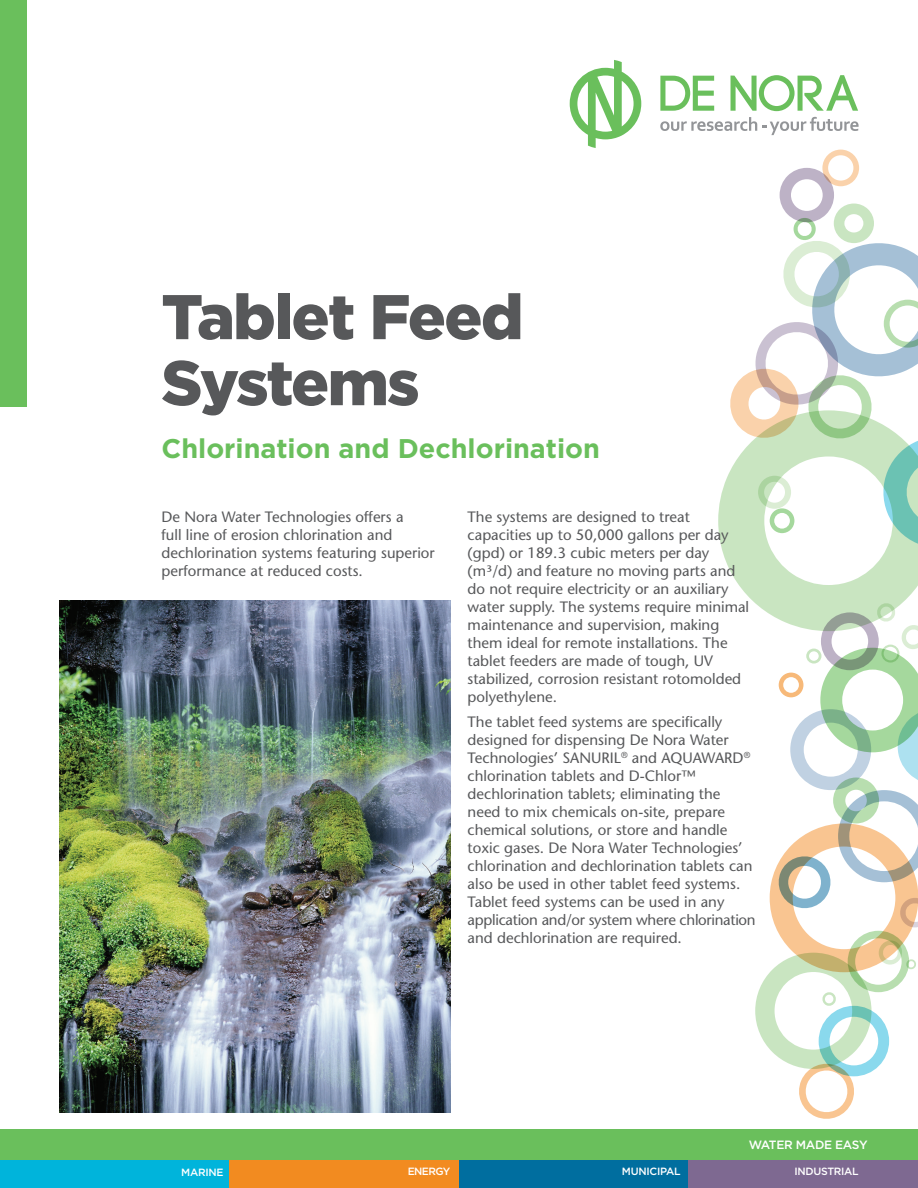
<style>
.page{position:relative;width:918px;height:1188px;background:#fff}
.page>*{position:absolute;margin:0;border:0;box-sizing:border-box;transform-origin:0 0}
.t1{font:900 63px/66px "Gotham";letter-spacing:-.025em;color:#57585a}
.t2{font:700 27px "Gotham";color:#6abf5c}
.t3{font:15px/18px "Stone Sans";color:#57585a}
.t4{font:500 12px "Gotham";letter-spacing:-.025em;color:#fff}
.t5{font:500 10.5px "Gotham";letter-spacing:-.03em;color:#fff}
</style>
<div class="page">
<div style="left:0;top:0;width:27px;height:407px;background:#6abf5c"></div>
<svg style="left:570px;top:60px;width:71px;height:88px"></svg>
<svg style="left:660px;top:76px;width:54px;height:35px"></svg>
<svg style="left:731px;top:75px;width:127px;height:36px"></svg>
<svg style="left:660px;top:117px;width:199px;height:18px"></svg>
<svg style="left:718px;top:473px;width:200px;height:130px;fill:#c9e5c1"></svg>
<svg style="left:755px;top:602px;width:163px;height:517px"></svg>
<svg style="left:729px;top:150px;width:189px;height:399px"></svg>
<div style="left:0;top:1129px;width:918px;height:33px;background:#6abf5c"></div>
<div style="left:459px;top:1160px;width:229px;height:28px;background:#006e9f"></div>
<div style="left:688px;top:1160px;width:230px;height:28px;background:#7e6991"></div>
<div style="left:229px;top:1160px;width:230px;height:28px;background:#f28b20"></div>
<div style="left:0;top:1160px;width:229px;height:28px;background:#00b4db"></div>
<img style="left:59px;top:600px;width:391px;height:512px">
<h1 class="t1" style="left:161px;top:283px;width:364px">Tablet Feed<br>Systems</h1>
<h2 class="t2" style="left:161px;top:431px;width:440px">Chlorination and Dechlorination</h2>
<p class="t3" style="left:162px;top:508px;width:275px">De Nora Water Technologies offers a<br>full line of erosion chlorination and dechlorination systems featuring superior performance at reduced costs.</p>
<p class="t3" style="left:468px;top:508px;width:283px">The systems are designed to treat capacities up to 50,000 gallons per day (gpd) or 189.3 cubic meters per day (m³/d) and feature no moving parts and do not require electricity or an auxiliary water supply. The systems require minimal maintenance and supervision, making them ideal for remote installations. The tablet feeders are made of tough, UV stabilized, corrosion resistant rotomolded polyethylene.</p>
<p class="t3" style="left:468px;top:713px;width:290px">The tablet feed systems are specifically designed for dispensing De Nora Water Technologies’ SANURIL<sup>®</sup> and AQUAWARD<sup>® </sup>chlorination tablets and D-Chlor™ dechlorination tablets; eliminating the need to mix chemicals on-site, prepare chemical solutions, or store and handle toxic gases. De Nora Water Technologies’ chlorination and dechlorination tablets can also be used in other tablet feed systems.<br>Tablet feed systems can be used in any application and/or system where chlorination and dechlorination are required.</p>
<p class="t4" style="left:749px;top:1137px;width:120px">WATER MADE EASY</p>
<p class="t5" style="left:181px;top:1165px;width:44px">MARINE</p>
<p class="t5" style="left:408px;top:1164px;width:44px">ENERGY</p>
<p class="t5" style="left:622px;top:1164px;width:60px">MUNICIPAL</p>
<p class="t5" style="left:795px;top:1165px;width:66px">INDUSTRIAL</p>
</div>
